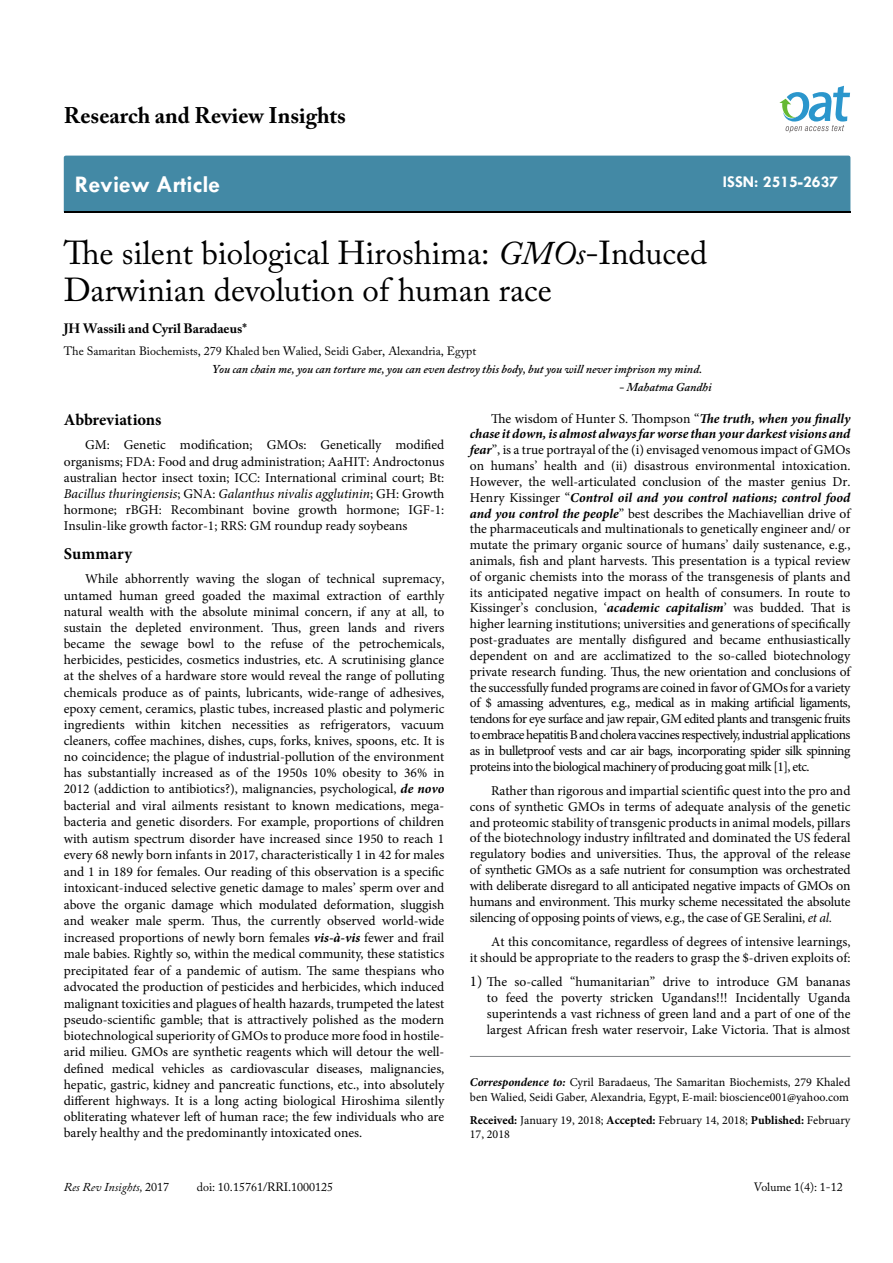
<style>
.page{position:relative;width:893px;height:1263px;background:#fff}
.page>*{position:absolute;margin:0;border:0;box-sizing:border-box;transform-origin:0 0}
.t1{font:33px/37.5px "Adobe Caslon Pro";color:#000}
.t2{font:700 24px "Tw Cen";color:#fff}
.t3{font:700 22.5px "Adobe Caslon Pro";color:#000}
.t4{font:700 16.5px "Minion Pro";color:#000}
.t5{font:700 16.5px "Tw Cen";color:#fff}
.t6{font:13.5px/16.4px "Minion Pro";color:#000;text-align:justify}
.t7{font:700 13.5px "Adobe Caslon Pro";color:#000}
.t8{font:12px/14.4px "Minion Pro";color:#000}
.t9{font:12px "Adobe Caslon Pro";color:#000}
.t10{font:italic 600 12px "Adobe Caslon Pro";color:#000}
.t11{font:italic 12px "Adobe Caslon Pro";color:#000}
.s1{font-style:italic}
.s2{font-weight:700;font-style:italic}
.s3{font-size:15px}
.s4{font-weight:700}
.s5{font-style:normal}
</style>
<div class="page">
<div style="left:64px;top:156px;width:786px;height:56px;background:#4389a5"></div>
<svg style="left:779px;top:86px;width:71px;height:47px"></svg>
<hr style="left:470px;top:1056px;width:380px;height:1px;background:#808285">
<h3 class="t3" style="left:64px;top:102px;width:284px">Research and Review Insights</h3>
<h2 class="t2" style="left:75px;top:170px;width:147px">Review Article</h2>
<p class="t5" style="left:723px;top:172px;width:117px">ISSN: 2515-2637</p>
<h1 class="t1" style="left:64px;top:233px;width:645px">The silent biological Hiroshima: <span class="s1">GMOs</span>-Induced<br>Darwinian devolution of human race</h1>
<p class="t7" style="left:64px;top:321px;width:184px">JH Wassili and Cyril Baradaeus*</p>
<p class="t9" style="left:64px;top:344px;width:414px">The Samaritan Biochemists, 279 Khaled ben Walied, Seidi Gaber, Alexandria, Egypt</p>
<p class="t10" style="left:212px;top:362px;width:491px">You can chain me, you can torture me, you can even destroy this body, but you will never imprison my mind.</p>
<p class="t10" style="left:619px;top:380px;width:94px">- Mahatma Gandhi</p>
<p class="t4" style="left:64px;top:408px;width:99px">Abbreviations</p>
<p class="t6" style="left:64px;top:437px;width:382px;text-indent:21px">GM: Genetic modification; GMOs: Genetically modified organisms; FDA: Food and drug administration; AaHIT: Androctonus australian hector insect toxin; ICC: International criminal court; Bt:<br><span class="s1">Bacillus thuringiensis</span>; GNA: <span class="s1">Galanthus nivalis agglutinin</span>; GH: Growth hormone; rBGH: Recombinant bovine growth hormone; IGF-1:<br>Insulin-like growth factor-1; RRS: GM roundup ready soybeans</p>
<p class="t4" style="left:64px;top:542px;width:70px">Summary</p>
<p class="t6" style="left:64px;top:571px;width:382px;text-indent:21px">While abhorrently waving the slogan of technical supremacy, untamed human greed goaded the maximal extraction of earthly natural wealth with the absolute minimal concern, if any at all, to sustain the depleted environment. Thus, green lands and rivers became the sewage bowl to the refuse of the petrochemicals, herbicides, pesticides, cosmetics industries, etc. A scrutinising glance at the shelves of a hardware store would reveal the range of polluting chemicals produce as of paints, lubricants, wide-range of adhesives, epoxy cement, ceramics, plastic tubes, increased plastic and polymeric ingredients within kitchen necessities as refrigerators, vacuum cleaners, coffee machines, dishes, cups, forks, knives, spoons, etc. It is no coincidence; the plague of industrial-pollution of the environment has substantially increased as of the 1950s 10% obesity to 36% in 2012 (addiction to antibiotics?), malignancies, psychological, <span class="s2">de novo </span>bacterial and viral ailments resistant to known medications, mega&shy;bacteria and genetic disorders. For example, proportions of children with autism spectrum disorder have increased since 1950 to reach 1 every 68 newly born infants in 2017, characteristically 1 in 42 for males and 1 in 189 for females. Our reading of this observation is a specific intoxicant-induced selective genetic damage to males’ sperm over and above the organic damage which modulated deformation, sluggish and weaker male sperm. Thus, the currently observed world-wide increased proportions of newly born females <span class="s2">vis-à-vis</span> fewer and frail male babies. Rightly so, within the medical community, these statistics precipitated fear of a pandemic of autism. The same thespians who advocated the production of pesticides and herbicides, which induced malignant toxicities and plagues of health hazards, trumpeted the latest pseudo-scientific gamble; that is attractively polished as the modern biotechnological superiority of GMOs to produce more food in hostile&shy;arid milieu. GMOs are synthetic reagents which will detour the well&shy;defined medical vehicles as cardiovascular diseases, malignancies, hepatic, gastric, kidney and pancreatic functions, etc., into absolutely different highways. It is a long acting biological Hiroshima silently obliterating whatever left of human race; the few individuals who are barely healthy and the predominantly intoxicated ones.</p>
<p class="t6" style="left:470px;top:410px;width:382px;line-height:15.8px;text-indent:21px">The wisdom of Hunter S. Thompson “<span class="s2">The truth, when you finally chase it down, is almost always far worse than your darkest visions and fear</span>”, is a true portrayal of the (i) envisaged venomous impact of GMOs on humans’ health and (ii) disastrous environmental intoxication.<br>However, the well-articulated conclusion of the master genius Dr.<br>Henry Kissinger “<span class="s2">Control oil and you control nations; control food and you control the people</span>” best describes the Machiavellian drive of the pharmaceuticals and multinationals to genetically engineer and/ or mutate the primary organic source of humans’ daily sustenance, e.g., animals, fish and plant harvests. This presentation is a typical review of organic chemists into the morass of the transgenesis of plants and its anticipated negative impact on health of consumers. In route to Kissinger’s conclusion, ‘<span class="s2">academic capitalism</span>’ was budded. That is higher learning institutions; universities and generations of specifically post-graduates are mentally disfigured and became enthusiastically dependent on and are acclimatized to the so-called biotechnology private research funding. Thus, the new orientation and conclusions of the successfully funded programs are coined in favor of GMOs for a variety of $ amassing adventures, e.g., medical as in making artificial ligaments, tendons for eye surface and jaw repair, GM edited plants and transgenic fruits to embrace hepatitis B and cholera vaccines respectively, industrial applications as in bulletproof vests and car air bags, incorporating spider silk spinning proteins into the biological machinery of producing goat milk [1], etc.</p>
<p class="t6" style="left:470px;top:783px;width:382px;line-height:15.8px;text-indent:21px">Rather than rigorous and impartial scientific quest into the pro and cons of synthetic GMOs in terms of adequate analysis of the genetic and proteomic stability of transgenic products in animal models, pillars of the biotechnology industry infiltrated and dominated the US federal regulatory bodies and universities. Thus, the approval of the release of synthetic GMOs as a safe nutrient for consumption was orchestrated with deliberate disregard to all anticipated negative impacts of GMOs on humans and environment. This murky scheme necessitated the absolute silencing of opposing points of views, e.g., the case of GE Seralini, <span class="s1">et al.</span></p>
<p class="t6" style="left:470px;top:934px;width:382px;line-height:15.8px;text-align:right">At this concomitance, regardless of degrees of intensive learnings,<br>it should be appropriate to the readers to grasp the $-driven exploits of:</p>
<p class="t6" style="left:487px;top:974px;width:365px;line-height:15.9px;text-indent:-17px"><span class="s3">1)</span> The so-called “humanitarian” drive to introduce GM bananas to feed the poverty stricken Ugandans!!! Incidentally Uganda superintends a vast richness of green land and a part of one of the largest African fresh water reservoir, Lake Victoria. That is almost</p>
<p class="t8" style="left:470px;top:1075px;width:382px"><span class="s2">Correspondence to:</span> Cyril Baradaeus, The Samaritan Biochemists, 279 Khaled ben Walied, Seidi Gaber, Alexandria, Egypt, E-mail: bioscience001@yahoo.com</p>
<p class="t8" style="left:470px;top:1113px;width:382px"><span class="s4">Received:</span> January 19, 2018; <span class="s4">Accepted:</span> February 14, 2018; <span class="s4">Published:</span> February<br>17, 2018</p>
<p class="t11" style="left:64px;top:1180px;width:107px">Res Rev Insights, <span class="s5">2017</span></p>
<p class="t9" style="left:197px;top:1180px;width:138px">doi: 10.15761/RRI.1000125</p>
<p class="t9" style="left:754px;top:1180px;width:90px">Volume 1(4): 1-12</p>
</div>
